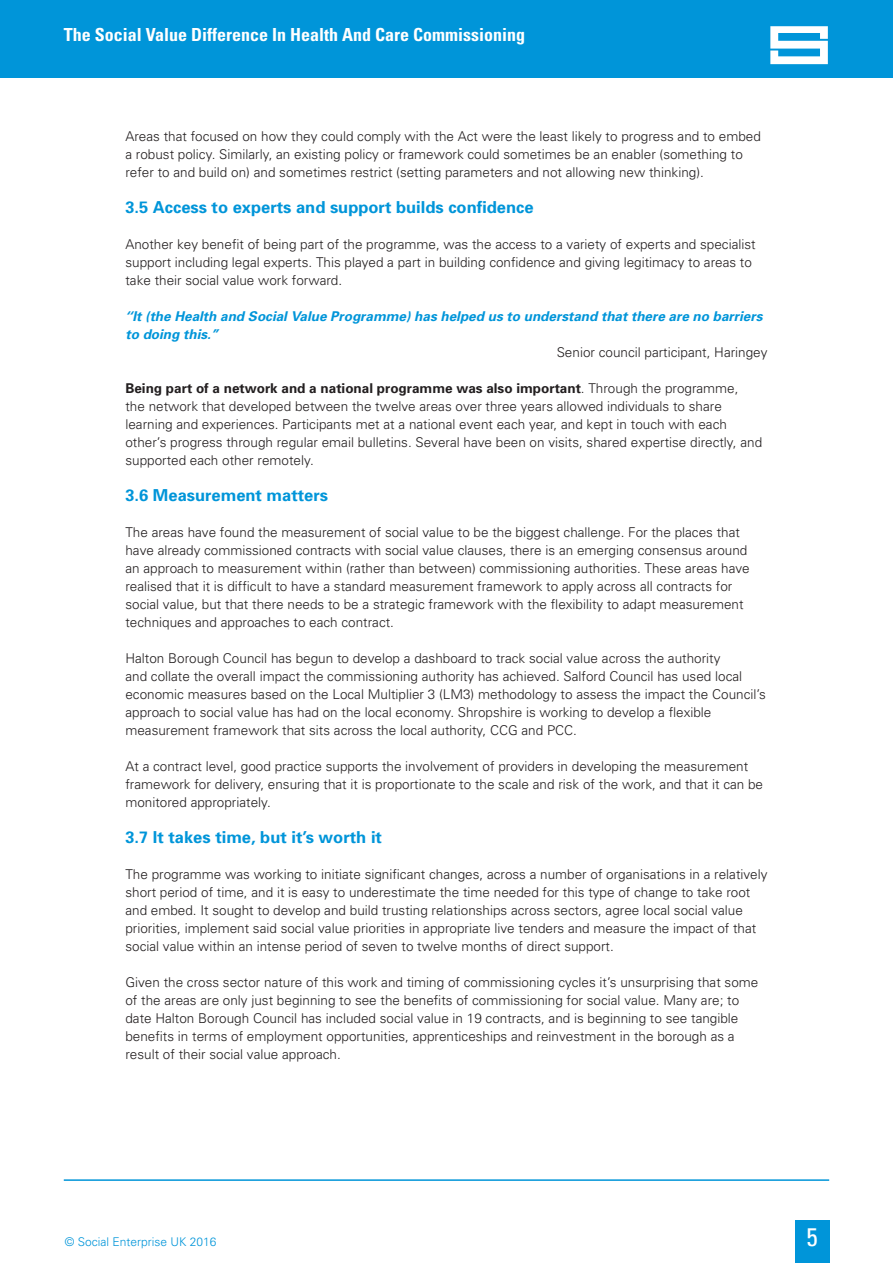
<style>
.page{position:relative;width:893px;height:1263px;background:#fff}
.page>*{position:absolute;margin:0;border:0;box-sizing:border-box;transform-origin:0 0}
.t1{font:condensed 25.5px "Univers";color:#fff}
.t2{font:700 condensed 18px "Univers";color:#fff}
.t3{font:700 16.5px "Univers";color:#0095d9}
.t4{font:300 13.5px/18px "Univers";color:#231f20}
.t5{font:italic 700 13.5px/18px "Univers";color:#0095d9}
.t6{font:300 12px "Univers";color:#0095d9}
.s1{font-weight:700}
</style>
<div class="page">
<div style="left:0;top:0;width:893px;height:78px;background:#0095d9"></div>
<svg style="left:770px;top:26px;width:58px;height:38px"></svg>
<div style="left:795px;top:1220px;width:34px;height:43px;background:#0095d9"></div>
<hr style="left:64px;top:1179px;width:765px;height:2px;background:#0095d9">
<h2 class="t2" style="left:64px;top:24px;width:463px">The Social Value Difference In Health And Care Commissioning</h2>
<p class="t4" style="left:125px;top:126px;width:637px">Areas that focused on how they could comply with the Act were the least likely to progress and to embed a robust policy. Similarly, an existing policy or framework could sometimes be an enabler (something to refer to and build on) and sometimes restrict (setting parameters and not allowing new thinking).</p>
<p class="t3" style="left:125px;top:196px;width:410px">3.5 Access to experts and support builds confidence</p>
<p class="t4" style="left:125px;top:234px;width:632px">Another key benefit of being part of the programme, was the access to a variety of experts and specialist support including legal experts. This played a part in building confidence and giving legitimacy to areas to take their social value work forward.</p>
<p class="t5" style="left:125px;top:306px;width:638px">‘‘It (the Health and Social Value Programme) has helped us to understand that there are no barriers to doing this.”</p>
<p class="t4" style="left:557px;top:342px;width:212px">Senior council participant, Haringey</p>
<p class="t4" style="left:125px;top:378px;width:638px"><span class="s1">Being part of a network and a national programme was also important</span>. Through the programme,<br>the network that developed between the twelve areas over three years allowed individuals to share learning and experiences. Participants met at a national event each year, and kept in touch with each other’s progress through regular email bulletins. Several have been on visits, shared expertise directly, and supported each other remotely.</p>
<p class="t3" style="left:125px;top:484px;width:204px">3.6 Measurement matters</p>
<p class="t4" style="left:125px;top:522px;width:626px">The areas have found the measurement of social value to be the biggest challenge. For the places that have already commissioned contracts with social value clauses, there is an emerging consensus around an approach to measurement within (rather than between) commissioning authorities. These areas have realised that it is difficult to have a standard measurement framework to apply across all contracts for social value, but that there needs to be a strategic framework with the flexibility to adapt measurement techniques and approaches to each contract.</p>
<p class="t4" style="left:125px;top:648px;width:642px">Halton Borough Council has begun to develop a dashboard to track social value across the authority<br>and collate the overall impact the commissioning authority has achieved. Salford Council has used local economic measures based on the Local Multiplier 3 (LM3) methodology to assess the impact the Council’s approach to social value has had on the local economy. Shropshire is working to develop a flexible measurement framework that sits across the local authority, CCG and PCC.</p>
<p class="t4" style="left:125px;top:756px;width:639px">At a contract level, good practice supports the involvement of providers in developing the measurement framework for delivery, ensuring that it is proportionate to the scale and risk of the work, and that it can be monitored appropriately.</p>
<p class="t3" style="left:125px;top:826px;width:258px">3.7 It takes time, but it’s worth it</p>
<p class="t4" style="left:125px;top:864px;width:644px">The programme was working to initiate significant changes, across a number of organisations in a relatively short period of time, and it is easy to underestimate the time needed for this type of change to take root and embed. It sought to develop and build trusting relationships across sectors, agree local social value priorities, implement said social value priorities in appropriate live tenders and measure the impact of that social value within an intense period of seven to twelve months of direct support.</p>
<p class="t4" style="left:125px;top:972px;width:634px">Given the cross sector nature of this work and timing of commissioning cycles it’s unsurprising that some of the areas are only just beginning to see the benefits of commissioning for social value. Many are; to date Halton Borough Council has included social value in 19 contracts, and is beginning to see tangible benefits in terms of employment opportunities, apprenticeships and reinvestment in the borough as a result of their social value approach.</p>
<p class="t6" style="left:65px;top:1235px;width:153px">© Social Enterprise UK 2016</p>
<p class="t1" style="left:806px;top:1221px;width:13px">5</p>
</div>
